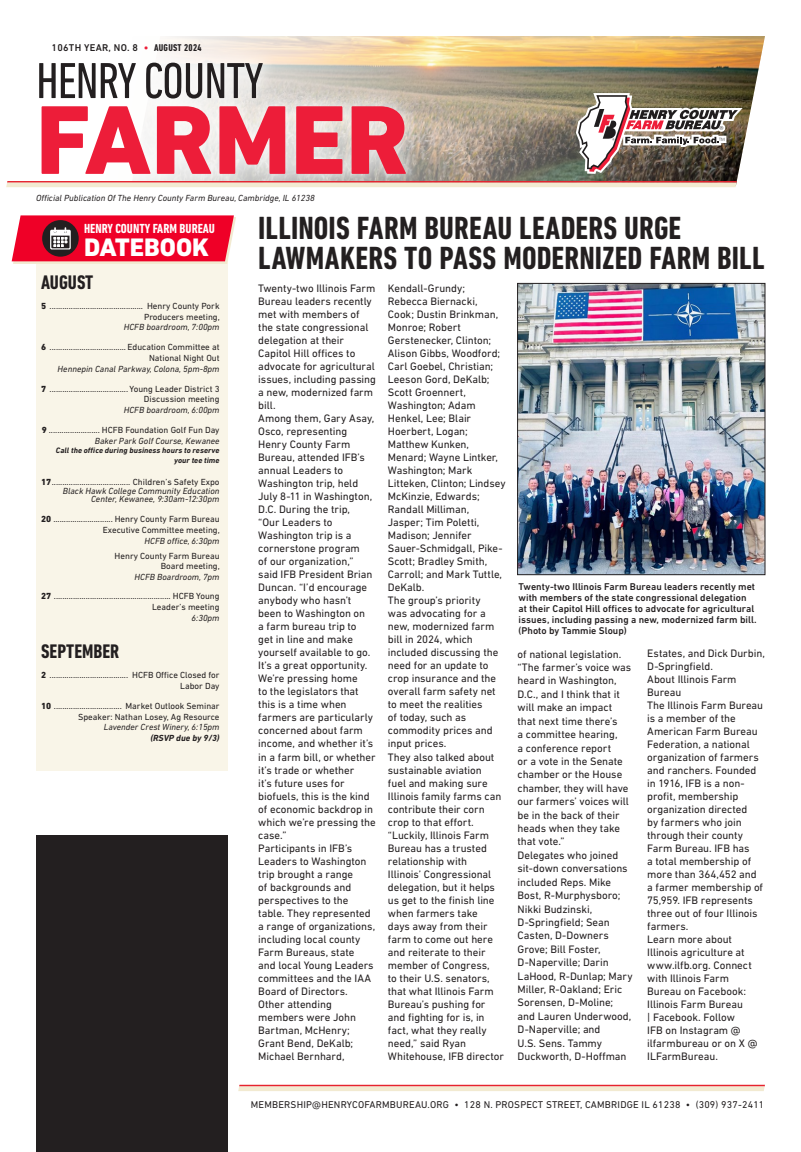
<style>
.page{position:relative;width:801px;height:1152px;background:#fff}
.page>*{position:absolute;margin:0;border:0;box-sizing:border-box;transform-origin:0 0}
.t1{font:800 99.4px "DIN Next LT Pro";color:#ed1d39}
.t2{font:condensed 51.5px "DIN Next LT Pro";letter-spacing:-.02em;color:#231f20}
.t3{font:700 condensed 32.6px/30.1px "DIN Next LT Pro";letter-spacing:.005em;color:#231f20}
.t4{font:800 25.8px "DIN Next LT Pro";color:#fff}
.t5{font:700 condensed 20px "DIN Next LT Pro";color:#231f20}
.t6{font:700 condensed 13.4px "DIN Next LT Pro";color:#fff}
.t7{font:11px/13px "DIN Next LT Pro";letter-spacing:-.005em;color:#231f20}
.t8{font:500 10px/11px "DIN Next LT Pro";letter-spacing:.005em;color:#231f20}
.t9{font:10px "DIN Next LT Pro";letter-spacing:.02em;color:#231f20}
.t10{font:500 10px "DIN Next LT Pro";letter-spacing:.03em;color:#231f20}
.t11{font:9px/10.8px "DIN Next LT Pro";color:#231f20;text-align:right}
.t12{font:italic 9px/8.8px "DIN Next LT Pro";color:#231f20;text-align:right}
.t13{font:italic 700 9px "DIN Next LT Pro";color:#231f20}
.t14{font:italic 700 8px/9.6px "DIN Next LT Pro";letter-spacing:.01em;color:#231f20;text-align:right}
.s1{font-weight:700;color:#ed1d39}
.s2{font-weight:700;font-stretch:condensed}
.s3{font-weight:800}
.s4{font-style:italic}
.s5{font-weight:800;font-style:normal}
.s6{font-style:normal}
</style>
<div class="page">
<div style="left:36px;top:222px;width:192px;height:548px;background:#f9f5e8"></div>
<img style="left:163px;top:36px;width:602px;height:145px">
<div style="left:22px;top:46px;width:400px;height:145px;background:#fff;opacity:.75"></div>
<img style="left:576px;top:93px;width:167px;height:81px">
<svg style="left:14px;top:218px;width:222px;height:46px"></svg>
<svg style="left:12px;top:215px;width:222px;height:46px;background:#e01435"></svg>
<img style="left:519px;top:285px;width:244px;height:288px">
<div style="left:517px;top:283px;width:248px;height:292px;border:1px solid #231f20"></div>
<svg style="left:6px;top:181px;width:731px;height:6px;background:#ecb8a8"></svg>
<svg style="left:238px;top:1085px;width:527px;height:6px;background:#f0c1b1"></svg>
<div style="left:36px;top:835px;width:192px;height:317px;background:#231f20"></div>
<p class="t10" style="left:52px;top:42px;width:152px">106TH YEAR, NO. 8 <span class="s1">•</span> <span class="s2">AUGUST 2024</span></p>
<h2 class="t2" style="left:36px;top:52px;width:229px">HENRY COUNTY</h2>
<h1 class="t1" style="left:36px;top:81px;width:374px">FARMER</h1>
<p class="t12" style="left:36px;top:194px;width:280px">Official Publication Of The Henry County Farm Bureau, Cambridge, IL 61238</p>
<p class="t6" style="left:84px;top:221px;width:132px">HENRY COUNTY FARM BUREAU</p>
<h3 class="t4" style="left:84px;top:232px;width:127px">DATEBOOK</h3>
<h3 class="t5" style="left:41px;top:271px;width:54px">AUGUST</h3>
<p class="t11" style="left:41px;top:300px;width:180px"><span class="s3">5</span> ............................................ Henry County Pork<br>Producers meeting,</p>
<p class="t12" style="left:124px;top:323px;width:97px">HCFB boardroom, 7:00pm</p>
<p class="t11" style="left:41px;top:342px;width:180px"><span class="s3">6</span> .................................... Education Committee at<br>National Night Out</p>
<p class="t11" style="left:41px;top:359px;width:180px;line-height:19.8px"><span class="s4">Hennepin Canal Parkway, Colona, 5pm-8pm<br></span><span class="s3">7</span> ..................................... Young Leader District 3</p>
<p class="t11" style="left:144px;top:394px;width:77px">Discussion meeting</p>
<p class="t11" style="left:42px;top:400px;width:179px;line-height:19.8px"><span class="s4">HCFB boardroom, 6:00pm<br></span><span class="s3">9</span> ........................ HCFB Foundation Golf Fun Day</p>
<p class="t12" style="left:95px;top:436px;width:126px">Baker Park Golf Course, Kewanee</p>
<p class="t14" style="left:56px;top:446px;width:165px">Call the office during business hours to reserve your tee time</p>
<p class="t12" style="left:41px;top:477px;width:180px"><span class="s5">17</span><span class="s6">..................................... Children’s Safety Expo<br></span>Black Hawk College Community Education<br>Center, Kewanee, 9:30am-12:30pm</p>
<p class="t11" style="left:41px;top:514px;width:180px"><span class="s3">20</span> ............................ Henry County Farm Bureau<br>Executive Committee meeting,</p>
<p class="t12" style="left:145px;top:536px;width:76px">HCFB office, 6:30pm</p>
<p class="t11" style="left:115px;top:551px;width:107px;line-height:10px">Henry County Farm Bureau<br>Board meeting,</p>
<p class="t12" style="left:135px;top:572px;width:87px">HCFB Boardroom, 7pm</p>
<p class="t11" style="left:41px;top:591px;width:180px"><span class="s3">27</span> ....................................................... HCFB Young<br>Leader’s meeting</p>
<p class="t12" style="left:192px;top:614px;width:29px">6:30pm</p>
<h3 class="t5" style="left:41px;top:640px;width:80px">SEPTEMBER</h3>
<p class="t11" style="left:41px;top:670px;width:180px"><span class="s3">2</span> ..................................... HCFB Office Closed for<br>Labor Day</p>
<p class="t11" style="left:41px;top:700px;width:180px"><span class="s3">10</span> ................................ Market Outlook Seminar<br>Speaker: Nathan Losey, Ag Resource</p>
<p class="t12" style="left:104px;top:723px;width:117px">Lavender Crest Winery, 6:15pm</p>
<p class="t13" style="left:151px;top:733px;width:71px">(RSVP due by 9/3)</p>
<h3 class="t3" style="left:258px;top:213px;width:508px">ILLINOIS FARM BUREAU LEADERS URGE<br>LAWMAKERS TO PASS MODERNIZED FARM BILL</h3>
<p class="t7" style="left:258px;top:281px;width:119px">Twenty-two Illinois Farm<br>Bureau leaders recently met with members of the state congressional delegation at their<br>Capitol Hill offices to advocate for agricultural issues, including passing a new, modernized farm bill.<br>Among them, Gary Asay,<br>Osco, representing<br>Henry County Farm<br>Bureau, attended IFB’s annual Leaders to<br>Washington trip, held<br>July 8-11 in Washington,<br>D.C. During the trip,<br>“Our Leaders to<br>Washington trip is a cornerstone program<br>of our organization,”<br>said IFB President Brian<br>Duncan. “I’d encourage anybody who hasn’t been to Washington on<br>a farm bureau trip to<br>get in line and make yourself available to go.<br>It’s a great opportunity.<br>We’re pressing home<br>to the legislators that this is a time when farmers are particularly concerned about farm income, and whether it’s in a farm bill, or whether it’s trade or whether<br>it’s future uses for biofuels, this is the kind of economic backdrop in which we’re pressing the case.”<br>Participants in IFB’s<br>Leaders to Washington trip brought a range<br>of backgrounds and perspectives to the table. They represented a range of organizations, including local county<br>Farm Bureaus, state<br>and local Young Leaders committees and the IAA<br>Board of Directors.<br>Other attending members were John<br>Bartman, McHenry;<br>Grant Bend, DeKalb;<br>Michael Bernhard,</p>
<p class="t7" style="left:388px;top:281px;width:119px">Kendall-Grundy;<br>Rebecca Biernacki,<br>Cook; Dustin Brinkman,<br>Monroe; Robert<br>Gerstenecker, Clinton;<br>Alison Gibbs, Woodford;<br>Carl Goebel, Christian;<br>Leeson Gord, DeKalb;<br>Scott Groennert,<br>Washington; Adam<br>Henkel, Lee; Blair<br>Hoerbert, Logan;<br>Matthew Kunken,<br>Menard; Wayne Lintker,<br>Washington; Mark<br>Litteken, Clinton; Lindsey<br>McKinzie, Edwards;<br>Randall Milliman,<br>Jasper; Tim Poletti,<br>Madison; Jennifer<br>Sauer-Schmidgall, Pike-<br>Scott; Bradley Smith,<br>Carroll; and Mark Tuttle,<br>DeKalb.<br>The group’s priority<br>was advocating for a new, modernized farm bill in 2024, which included discussing the need for an update to crop insurance and the overall farm safety net to meet the realities<br>of today, such as commodity prices and input prices.<br>They also talked about sustainable aviation<br>fuel and making sure<br>Illinois family farms can contribute their corn crop to that effort. “Luckily, Illinois Farm<br>Bureau has a trusted relationship with<br>Illinois’ Congressional delegation, but it helps us get to the finish line when farmers take<br>days away from their farm to come out here and reiterate to their member of Congress,<br>to their U.S. senators, that what Illinois Farm<br>Bureau’s pushing for and fighting for is, in fact, what they really need,” said Ryan<br>Whitehouse, IFB director</p>
<p class="t8" style="left:519px;top:581px;width:240px">Twenty-two Illinois Farm Bureau leaders recently met with members of the state congressional delegation at their Capitol Hill offices to advocate for agricultural issues, including passing a new, modernized farm bill. (Photo by Tammie Sloup)</p>
<p class="t7" style="left:518px;top:647px;width:117px;line-height:13.4px">of national legislation. “The farmer’s voice was heard in Washington,<br>D.C., and I think that it will make an impact that next time there’s<br>a committee hearing,<br>a conference report<br>or a vote in the Senate chamber or the House chamber, they will have our farmers’ voices will be in the back of their heads when they take that vote.”<br>Delegates who joined sit-down conversations included Reps. Mike<br>Bost, R-Murphysboro;<br>Nikki Budzinski,<br>D-Springfield; Sean<br>Casten, D-Downers<br>Grove; Bill Foster,<br>D-Naperville; Darin<br>LaHood, R-Dunlap; Mary<br>Miller, R-Oakland; Eric<br>Sorensen, D-Moline; and Lauren Underwood,<br>D-Naperville; and<br>U.S. Sens. Tammy<br>Duckworth, D-Hoffman</p>
<p class="t7" style="left:647px;top:647px;width:119px">Estates, and Dick Durbin,<br>D-Springfield.<br>About Illinois Farm<br>Bureau<br>The Illinois Farm Bureau is a member of the<br>American Farm Bureau<br>Federation, a national organization of farmers and ranchers. Founded in 1916, IFB is a non&shy;profit, membership organization directed<br>by farmers who join through their county<br>Farm Bureau. IFB has<br>a total membership of more than 364,452 and a farmer membership of<br>75,959. IFB represents three out of four Illinois farmers.<br>Learn more about<br>Illinois agriculture at www.ilfb.org. Connect with Illinois Farm<br>Bureau on Facebook:<br>Illinois Farm Bureau<br>| Facebook. Follow<br>IFB on Instagram @ ilfarmbureau or on X @<br>ILFarmBureau.</p>
<p class="t9" style="left:251px;top:1099px;width:515px">MEMBERSHIP@HENRYCOFARMBUREAU.ORG • 128 N. PROSPECT STREET, CAMBRIDGE IL 61238 • (309) 937-2411</p>
</div>
